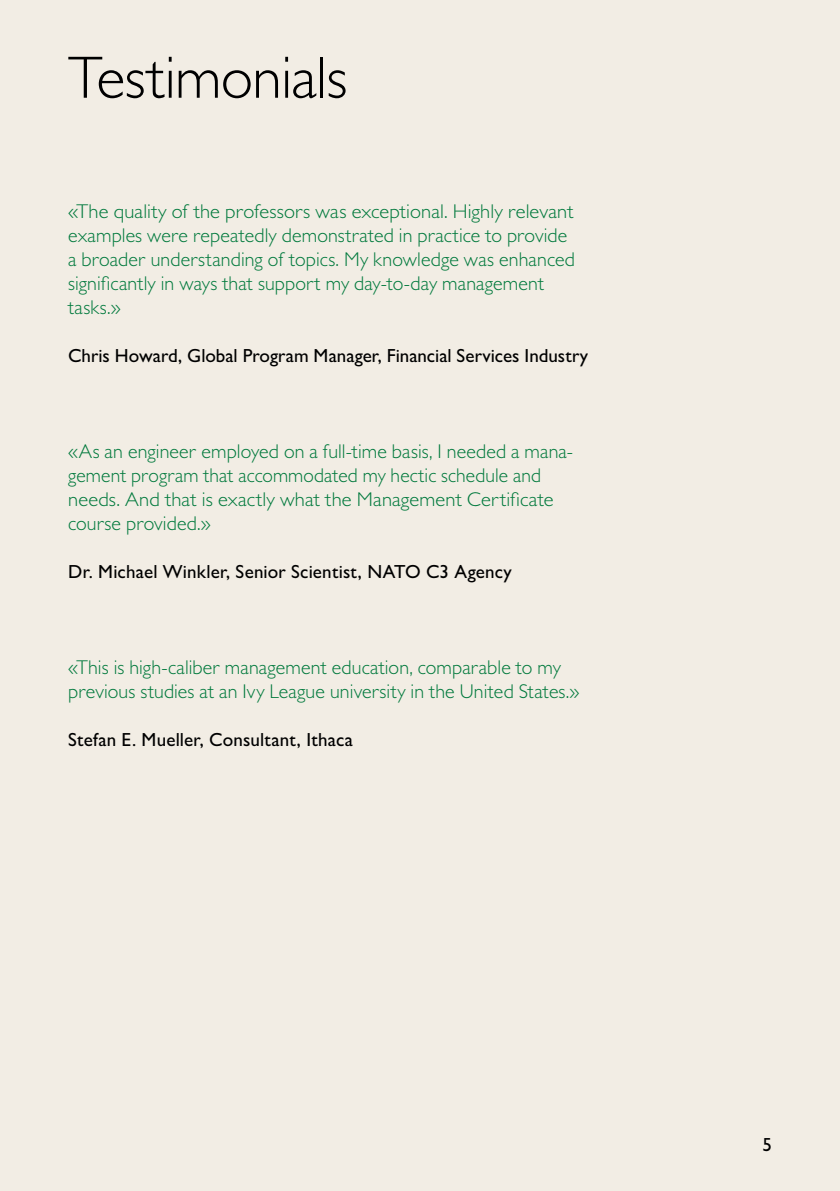
<style>
.page{position:relative;width:840px;height:1191px;background:#fff}
.page>*{position:absolute;margin:0;border:0;box-sizing:border-box;transform-origin:0 0}
.t1{font:300 60px "Gill Sans MT Pro";letter-spacing:-.01em;color:#000}
.t2{font:300 20px/24px "Gill Sans MT Pro";letter-spacing:.005em;color:#00793c}
.t3{font:500 19px "Gill Sans MT Pro";letter-spacing:.005em;color:#000}
</style>
<div class="page">
<div style="left:0;top:0;width:839px;height:1191px;background:#f2ede4"></div>
<h1 class="t1" style="left:68px;top:41px;width:281px">Testimonials</h1>
<p class="t2" style="left:68px;top:199px;width:508px">«The quality of the professors was exceptional. Highly relevant examples were repeatedly demonstrated in practice to provide a broader understanding of topics. My knowledge was enhanced significantly in ways that support my day-to-day management tasks.»</p>
<p class="t3" style="left:68px;top:344px;width:521px">Chris Howard, Global Program Manager, Financial Services Industry</p>
<p class="t2" style="left:68px;top:439px;width:506px">«As an engineer employed on a full-time basis, I needed a mana&shy;gement program that accommodated my hectic schedule and needs. And that is exactly what the Management Certificate course provided.»</p>
<p class="t3" style="left:68px;top:560px;width:445px">Dr. Michael Winkler, Senior Scientist, NATO C3 Agency</p>
<p class="t2" style="left:68px;top:655px;width:512px">«This is high-caliber management education, comparable to my previous studies at an Ivy League university in the United States.»</p>
<p class="t3" style="left:68px;top:728px;width:286px">Stefan E. Mueller, Consultant, Ithaca</p>
<p class="t3" style="left:762px;top:1133px;width:11px">5</p>
</div>
